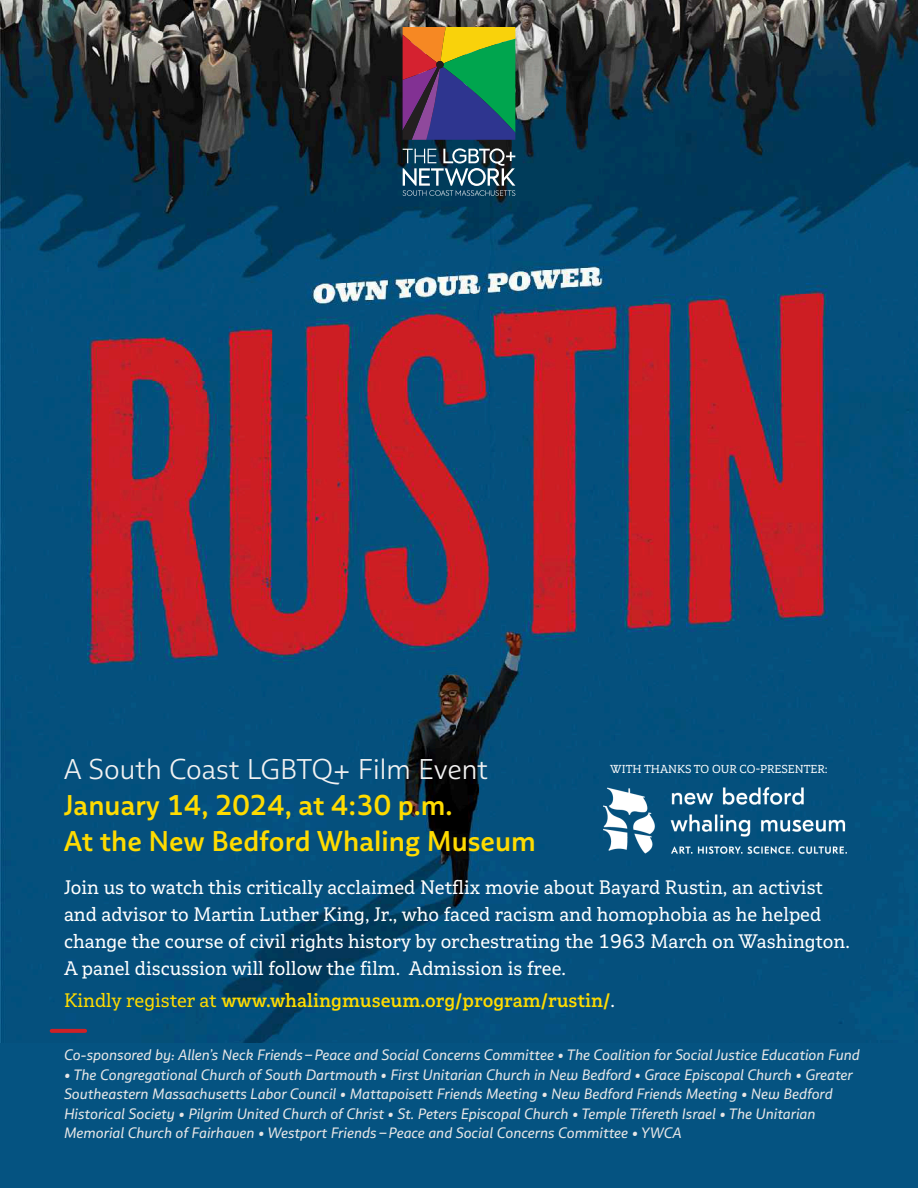
<style>
.page{position:relative;width:918px;height:1188px;background:#fff}
.page>*{position:absolute;margin:0;border:0;box-sizing:border-box;transform-origin:0 0}
.t1{font:600 28.5px/36px "Multiple Sans Alt II";color:#ffdb00}
.t2{font:300 28.5px "Multiple Sans Alt II";color:#f2f2f2}
.t3{font:19.5px/26.8px "Multiple Slab Alt III";color:#fff}
.t4{font:600 19.5px "Multiple Slab Alt III";color:#ffdb00}
.t5{font:italic 15px/19.5px "Multiple Sans Pro";color:#e6e6e6}
.t6{font:11.55px "Multiple Slab Alt III";color:#fff}
.s1{font-weight:400}
.s2{font-weight:400;color:#fff}
</style>
<div class="page">
<img style="left:0;top:0;width:918px;height:1043px">
<div style="left:0;top:1043px;width:918px;height:145px;background:#055381"></div>
<svg style="left:52px;top:1029px;width:33px;height:4px"></svg>
<svg style="left:403px;top:27px;width:112px;height:113px;background:#5f6b58"></svg>
<svg style="left:403px;top:148px;width:112px;height:48px;background:#436578"></svg>
<img style="left:604px;top:787px;width:243px;height:66px">
<h1 class="t2" style="left:64px;top:751px;width:426px">A South Coast LGBTQ+ Film Event</h1>
<h1 class="t1" style="left:64px;top:787px;width:474px">January 14, 2024, at 4:30 p.m.<br>At the New Bedford Whaling Museum</h1>
<p class="t6" style="left:610px;top:761px;width:219px">WITH THANKS TO OUR CO-PRESENTER:</p>
<p class="t3" style="left:64px;top:874px;width:787px">Join us to watch this critically acclaimed Netflix movie about Bayard Rustin, an activist and advisor to Martin Luther King, Jr., who faced racism and homophobia as he helped change the course of civil rights history by orchestrating the 1963 March on Washington.<br>A panel discussion will follow the film. Admission is free.</p>
<h2 class="t4" style="left:64px;top:988px;width:553px"><span class="s1">Kindly register at</span> www.whalingmuseum.org/program/rustin/<span class="s2">.</span></h2>
<p class="t5" style="left:64px;top:1045px;width:797px">Co-sponsored by: Allen’s Neck Friends–Peace and Social Concerns Committee • The Coalition for Social Justice Education Fund</p>
<p class="t5" style="left:64px;top:1065px;width:790px">• The Congregational Church of South Dartmouth • First Unitarian Church in New Bedford • Grace Episcopal Church • Greater Southeastern Massachusetts Labor Council • Mattapoisett Friends Meeting • New Bedford Friends Meeting • New Bedford Historical Society • Pilgrim United Church of Christ • St. Peters Episcopal Church • Temple Tifereth Israel • The Unitarian Memorial Church of Fairhaven • Westport Friends –Peace and Social Concerns Committee • YWCA</p>
</div>
